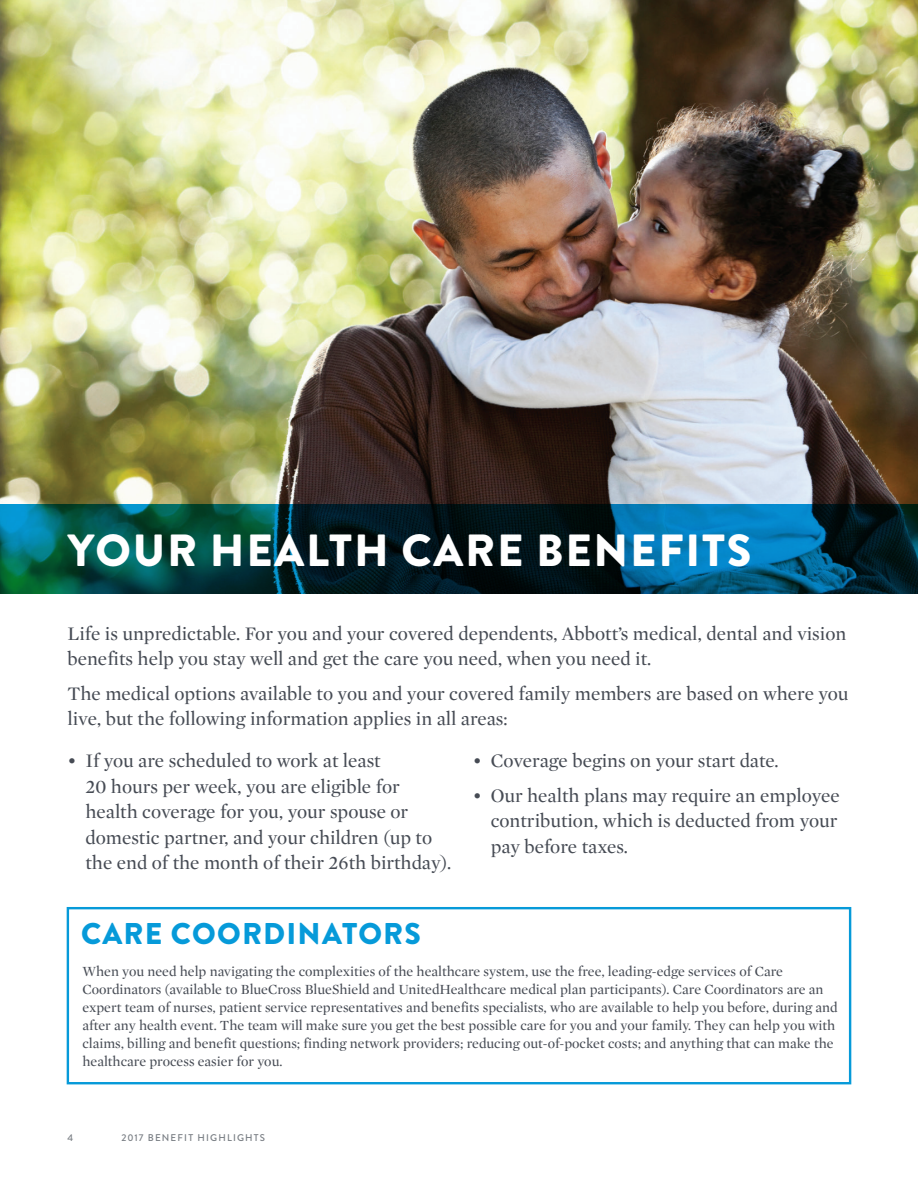
<style>
.page{position:relative;width:918px;height:1188px;background:#fff}
.page>*{position:absolute;margin:0;border:0;box-sizing:border-box;transform-origin:0 0}
.Large_Headline{font:900 45px "Brandon Grotesque";letter-spacing:.04em;color:#fff}
.Section_Head{font:900 30px "Brandon Grotesque";letter-spacing:.04em;color:#069ad9}
.Body_Bullet{font:19.5px/25.5px "Mercury Display";color:#464b54}
.Body_Large{font:19.5px/25.5px "Mercury Display";color:#464b54}
.Body{font:14.25px/18px "Mercury Display";color:#464b54}
.t1{font:500 9.75px "Brandon Grotesque";letter-spacing:.12em;color:#787d83}
</style>
<div class="page">
<img style="left:0;top:0;width:918px;height:504px">
<svg style="left:0;top:504px;width:918px;height:90px;background:#023e4c"></svg>
<div style="left:67px;top:907px;width:784px;height:177px;border:2px solid #069ad9"></div>
<p class="Large_Headline" style="left:68px;top:519px;width:685px">YOUR HEALTH CARE BENEFITS</p>
<p class="Body_Large" style="left:68px;top:620px;width:780px">Life is unpredictable. For you and your covered dependents, Abbott’s medical, dental and vision benefits help you stay well and get the care you need, when you need it.</p>
<p class="Body_Large" style="left:68px;top:680px;width:783px">The medical options available to you and your covered family members are based on where you live, but the following information applies in all areas:</p>
<p class="Body_Bullet" style="left:86px;top:747px;width:367px;text-indent:-18px">• If you are scheduled to work at least<br>20 hours per week, you are eligible for health coverage for you, your spouse or domestic partner, and your children (up to the end of the month of their 26th birthday).</p>
<p class="Body_Bullet" style="left:473px;top:747px;width:307px">• Coverage begins on your start date.</p>
<p class="Body_Bullet" style="left:491px;top:782px;width:351px;text-align:justify;text-indent:-18px">• Our health plans may require an employee contribution, which is deducted from your pay before taxes.</p>
<p class="Section_Head" style="left:81px;top:913px;width:341px">CARE COORDINATORS</p>
<p class="Body" style="left:82px;top:962px;width:757px">When you need help navigating the complexities of the healthcare system, use the free, leading-edge services of Care Coordinators (available to BlueCross BlueShield and UnitedHealthcare medical plan participants). Care Coordinators are an expert team of nurses, patient service representatives and benefits specialists, who are available to help you before, during and after any health event. The team will make sure you get the best possible care for you and your family. They can help you with claims, billing and benefit questions; finding network providers; reducing out-of-pocket costs; and anything that can make the healthcare process easier for you.</p>
<p class="t1" style="left:68px;top:1131px;width:7px">4</p>
<p class="t1" style="left:121px;top:1131px;width:145px">2017 BENEFIT HIGHLIGHTS</p>
</div>
